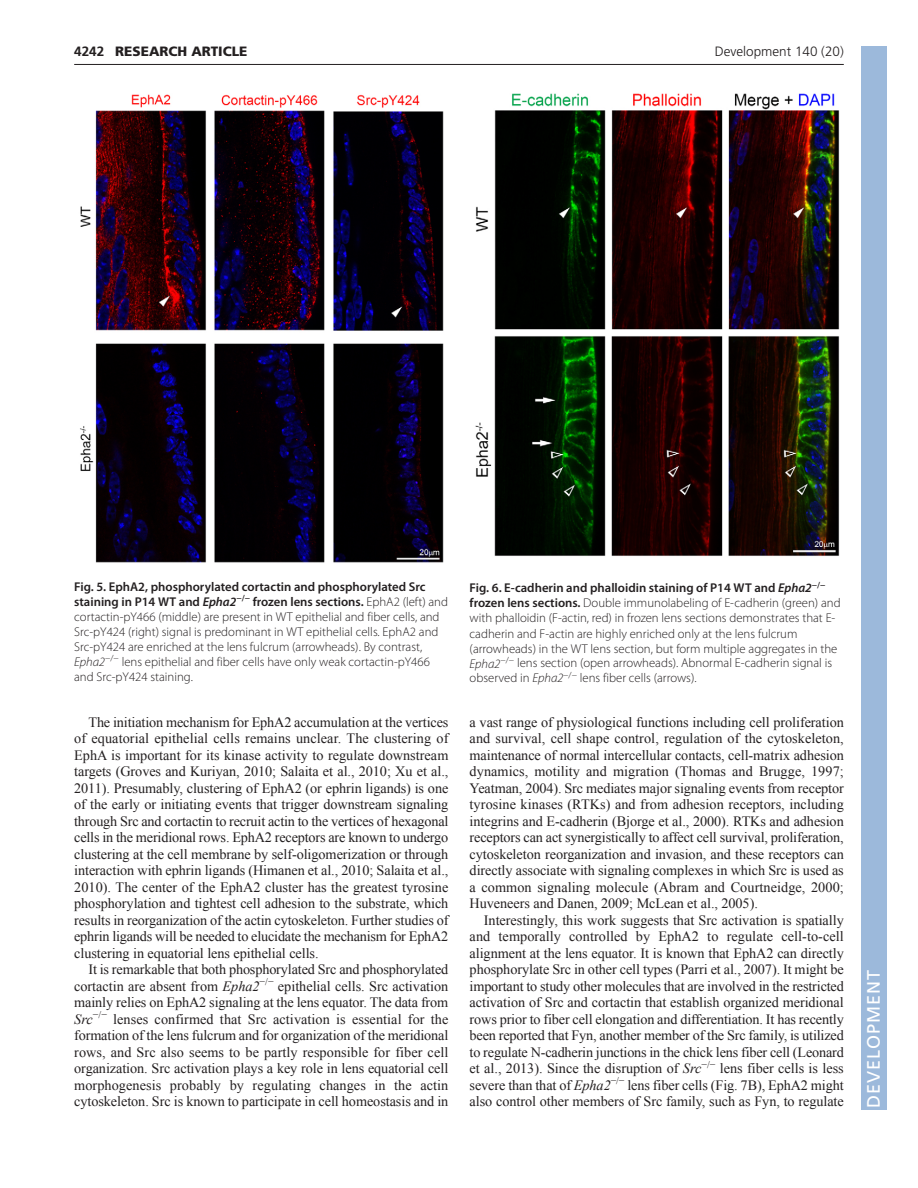
<style>
.page{position:relative;width:918px;height:1188px;background:#fff}
.page>*{position:absolute;margin:0;border:0;box-sizing:border-box;transform-origin:0 0}
.t1{font:18px "Frutiger LT Std";letter-spacing:.055em;color:#fff}
.t2{font:14.25px/16.5px "Times New Roman";letter-spacing:-.005em;color:#231f20;text-align:justify}
.t3{font:300 13.5px "Frutiger";color:#231f20}
.t4{font:900 13.5px "Frutiger LT Std";color:#231f20}
.t5{font:700 13.5px "Frutiger LT Std";color:#231f20}
.t6{font:300 12.75px/15px "Myriad Pro";color:#231f20}
.s1{font-weight:600}
.s2{font-weight:600;font-style:italic}
.s3{font-style:italic}
</style>
<div class="page">
<hr style="left:74px;top:64px;width:770px;height:1px;background:#231f20">
<img style="left:80px;top:94px;width:364px;height:469px">
<img style="left:475px;top:93px;width:365px;height:463px">
<div style="left:861px;top:46px;width:25px;height:1064px;background:#9cb9db"></div>
<p class="t5" style="left:74px;top:46px;width:32px">4242</p>
<p class="t4" style="left:115px;top:45px;width:134px">RESEARCH ARTICLE</p>
<p class="t3" style="left:715px;top:46px;width:131px">Development 140 (20)</p>
<p class="t6" style="left:74px;top:580px;width:375px"><span class="s1">Fig. 5. EphA2, phosphorylated cortactin and phosphorylated Src staining in P14 WT and</span> <span class="s2">Epha2</span><sup>−/−</sup> <span class="s1">frozen lens sections.</span> EphA2 (left) and cortactin-pY466 (middle) are present in WT epithelial and fiber cells, and Src-pY424 (right) signal is predominant in WT epithelial cells. EphA2 and Src-pY424 are enriched at the lens fulcrum (arrowheads). By contrast, <span class="s3">Epha2</span><sup>−/−</sup> lens epithelial and fiber cells have only weak cortactin-pY466 and Src-pY424 staining.</p>
<p class="t6" style="left:470px;top:582px;width:373px"><span class="s1">Fig. 6. E-cadherin and phalloidin staining of P14 WT and</span> <span class="s2">Epha2</span><sup>−/− </sup><span class="s1">frozen lens sections.</span> Double immunolabeling of E-cadherin (green) and with phalloidin (F-actin, red) in frozen lens sections demonstrates that E&shy;cadherin and F-actin are highly enriched only at the lens fulcrum (arrowheads) in the WT lens section, but form multiple aggregates in the <span class="s3">Epha2</span><sup>−/−</sup> lens section (open arrowheads). Abnormal E-cadherin signal is observed in <span class="s3">Epha2</span><sup>−/−</sup> lens fiber cells (arrows).</p>
<p class="t2" style="left:74px;top:714px;width:376px;text-indent:14px">The initiation mechanism for EphA2 accumulation at the vertices of equatorial epithelial cells remains unclear. The clustering of EphA is important for its kinase activity to regulate downstream targets (Groves and Kuriyan, 2010; Salaita et al., 2010; Xu et al., 2011). Presumably, clustering of EphA2 (or ephrin ligands) is one of the early or initiating events that trigger downstream signaling through Src and cortactin to recruit actin to the vertices of hexagonal cells in the meridional rows. EphA2 receptors are known to undergo clustering at the cell membrane by self-oligomerization or through interaction with ephrin ligands (Himanen et al., 2010; Salaita et al., 2010). The center of the EphA2 cluster has the greatest tyrosine phosphorylation and tightest cell adhesion to the substrate, which results in reorganization of the actin cytoskeleton. Further studies of ephrin ligands will be needed to elucidate the mechanism for EphA2 clustering in equatorial lens epithelial cells.</p>
<p class="t2" style="left:74px;top:961px;width:376px;text-indent:14px">It is remarkable that both phosphorylated Src and phosphorylated cortactin are absent from <span class="s3">Epha2</span><sup>−/−</sup> epithelial cells. Src activation mainly relies on EphA2 signaling at the lens equator. The data from <span class="s3">Src</span><sup>−/−</sup> lenses confirmed that Src activation is essential for the formation of the lens fulcrum and for organization of the meridional rows, and Src also seems to be partly responsible for fiber cell organization. Src activation plays a key role in lens equatorial cell morphogenesis probably by regulating changes in the actin cytoskeleton. Src is known to participate in cell homeostasis and in</p>
<p class="t2" style="left:470px;top:714px;width:376px">a vast range of physiological functions including cell proliferation and survival, cell shape control, regulation of the cytoskeleton, maintenance of normal intercellular contacts, cell-matrix adhesion dynamics, motility and migration (Thomas and Brugge, 1997; Yeatman, 2004). Src mediates major signaling events from receptor tyrosine kinases (RTKs) and from adhesion receptors, including integrins and E-cadherin (Bjorge et al., 2000). RTKs and adhesion receptors can act synergistically to affect cell survival, proliferation, cytoskeleton reorganization and invasion, and these receptors can directly associate with signaling complexes in which Src is used as a common signaling molecule (Abram and Courtneidge, 2000; Huveneers and Danen, 2009; McLean et al., 2005).</p>
<p class="t2" style="left:470px;top:912px;width:376px;text-indent:14px">Interestingly, this work suggests that Src activation is spatially and temporally controlled by EphA2 to regulate cell-to-cell alignment at the lens equator. It is known that EphA2 can directly phosphorylate Src in other cell types (Parri et al., 2007). It might be important to study other molecules that are involved in the restricted activation of Src and cortactin that establish organized meridional rows prior to fiber cell elongation and differentiation. It has recently been reported that Fyn, another member of the Src family, is utilized to regulate N-cadherin junctions in the chick lens fiber cell (Leonard et al., 2013). Since the disruption of <span class="s3">Src</span><sup>−/−</sup> lens fiber cells is less severe than that of <span class="s3">Epha2</span><sup>−/−</sup> lens fiber cells (Fig. 7B), EphA2 might also control other members of Src family, such as Fyn, to regulate</p>
<p class="t1" style="left:863px;top:1108px;width:140px;rotate:-90deg">DEVELOPMENT</p>
</div>
